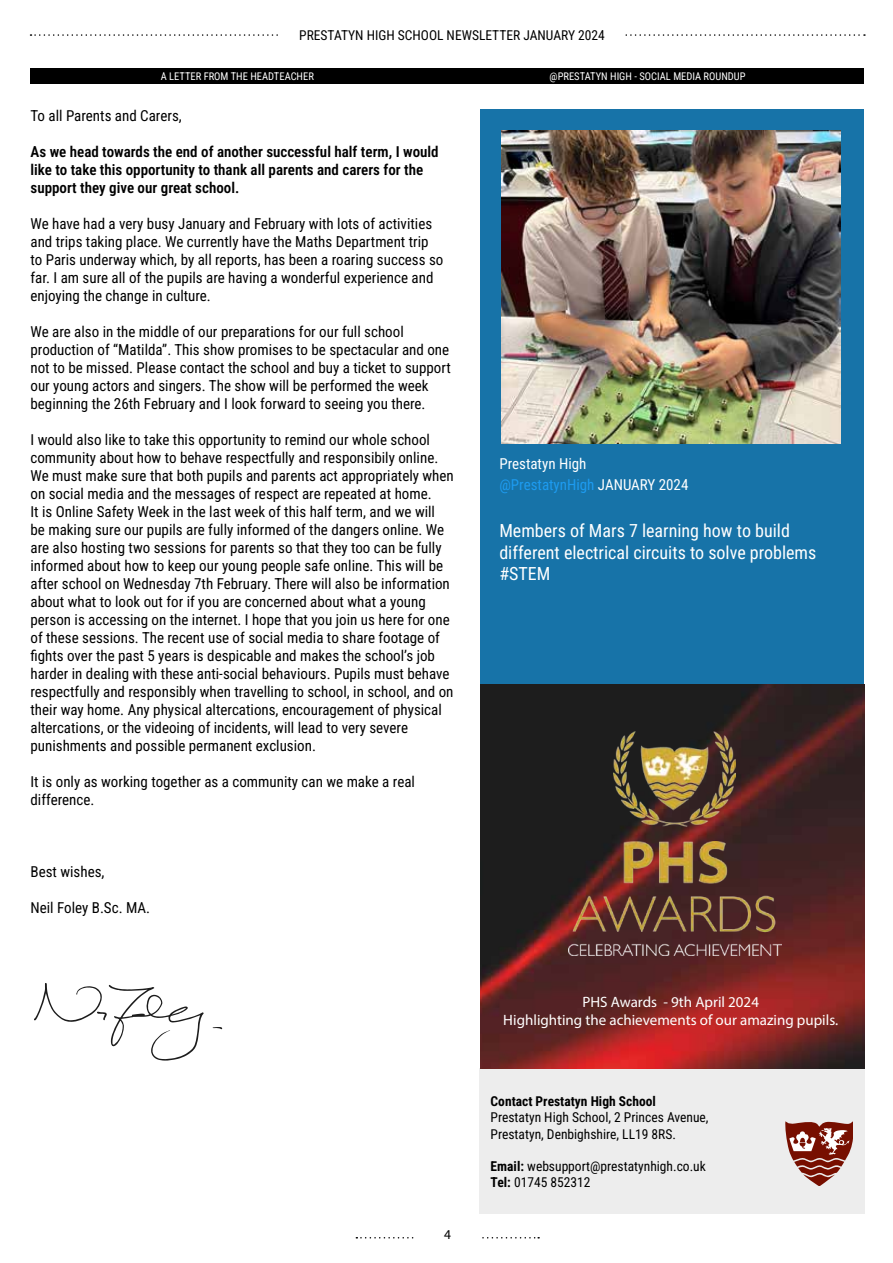
<style>
.page{position:relative;width:893px;height:1263px;background:#fff}
.page>*{position:absolute;margin:0;border:0;box-sizing:border-box;transform-origin:0 0}
.t1{font:18px/21.6px "Roboto Condensed";color:#fff}
.t2{font:15px/18px "Roboto Condensed";color:#000}
.t3{font:600 15px/18px "Roboto Condensed";color:#000}
.t4{font:15px/18px "Myriad Pro";color:#fff;text-align:center}
.t5{font:15px/21px "Roboto Condensed";color:#fff}
.t6{font:13.5px/16.2px "Roboto Condensed";color:#000}
.t7{font:700 13.5px "Roboto Condensed";color:#000}
.t8{font:13.5px "Myriad Pro";color:#000}
.t9{font:10.5px "Roboto Condensed";color:#fff}
.s1{color:#1d9bf0}
.s2{font-weight:700}
</style>
<div class="page">
<svg style="left:356px;top:1237px;width:183px;height:1px"></svg>
<svg style="left:31px;top:34px;width:834px;height:2px"></svg>
<div style="left:31px;top:69px;width:833px;height:15px;background:#000"></div>
<svg style="left:34px;top:983px;width:170px;height:78px"></svg>
<svg style="left:213px;top:1027px;width:9px;height:2px"></svg>
<div style="left:480px;top:109px;width:384px;height:805px;background:#1773a8"></div>
<div style="left:479px;top:1068px;width:386px;height:146px;background:#ededed"></div>
<svg style="left:785px;top:1121px;width:67px;height:65px"></svg>
<div style="left:280px;top:30px;width:344px;height:15px;background:#fff"></div>
<div style="left:416px;top:1229px;width:63px;height:16px;background:#fff"></div>
<img style="left:480px;top:685px;width:385px;height:383px">
<img style="left:614px;top:731px;width:122px;height:103px">
<img style="left:568px;top:842px;width:213px;height:113px">
<img style="left:502px;top:131px;width:339px;height:312px">
<p class="t6" style="left:299px;top:26px;width:307px">PRESTATYN HIGH SCHOOL NEWSLETTER JANUARY 2024</p>
<p class="t9" style="left:161px;top:69px;width:155px">A LETTER FROM THE HEADTEACHER</p>
<p class="t9" style="left:550px;top:69px;width:198px">@PRESTATYN HIGH - SOCIAL MEDIA ROUNDUP</p>
<p class="t2" style="left:31px;top:106px;width:153px">To all Parents and Carers,</p>
<p class="t3" style="left:31px;top:142px;width:410px">As we head towards the end of another successful half term, I would like to take this opportunity to thank all parents and carers for the support they give our great school.</p>
<p class="t2" style="left:31px;top:214px;width:414px">We have had a very busy January and February with lots of activities and trips taking place. We currently have the Maths Department trip to Paris underway which, by all reports, has been a roaring success so far. I am sure all of the pupils are having a wonderful experience and enjoying the change in culture.</p>
<p class="t2" style="left:31px;top:322px;width:422px">We are also in the middle of our preparations for our full school production of “Matilda”. This show promises to be spectacular and one not to be missed. Please contact the school and buy a ticket to support our young actors and singers. The show will be performed the week beginning the 26th February and I look forward to seeing you there.</p>
<p class="t2" style="left:31px;top:430px;width:425px">I would also like to take this opportunity to remind our whole school community about how to behave respectfully and responsibily online.<br>We must make sure that both pupils and parents act appropriately when on social media and the messages of respect are repeated at home.<br>It is Online Safety Week in the last week of this half term, and we will<br>be making sure our pupils are fully informed of the dangers online. We are also hosting two sessions for parents so that they too can be fully informed about how to keep our young people safe online. This will be after school on Wednesday 7th February. There will also be information about what to look out for if you are concerned about what a young person is accessing on the internet. I hope that you join us here for one of these sessions. The recent use of social media to share footage of fights over the past 5 years is despicable and makes the school’s job harder in dealing with these anti-social behaviours. Pupils must behave respectfully and responsibly when travelling to school, in school, and on their way home. Any physical altercations, encouragement of physical altercations, or the videoing of incidents, will lead to very severe punishments and possible permanent exclusion.</p>
<p class="t2" style="left:31px;top:772px;width:386px">It is only as working together as a community can we make a real difference.</p>
<p class="t2" style="left:31px;top:862px;width:76px">Best wishes,</p>
<p class="t2" style="left:31px;top:898px;width:121px">Neil Foley B.Sc. MA.</p>
<p class="t8" style="left:444px;top:1226px;width:8px">4</p>
<p class="t5" style="left:499px;top:453px;width:191px">Prestatyn High<br><span class="s1">@PrestatynHigh</span> JANUARY 2024</p>
<p class="t1" style="left:499px;top:519px;width:318px">Members of Mars 7 learning how to build different electrical circuits to solve problems #STEM</p>
<p class="t4" style="left:503px;top:992px;width:336px">PHS Awards - 9th April 2024<br>Highlighting the achievements of our amazing pupils.</p>
<p class="t7" style="left:491px;top:1092px;width:167px">Contact Prestatyn High School</p>
<p class="t6" style="left:491px;top:1109px;width:219px">Prestatyn High School, 2 Princes Avenue,<br>Prestatyn, Denbighshire, LL19 8RS.</p>
<p class="t6" style="left:491px;top:1157px;width:217px"><span class="s2">Email:</span> websupport@prestatynhigh.co.uk<br><span class="s2">Tel:</span> 01745 852312</p>
</div>
